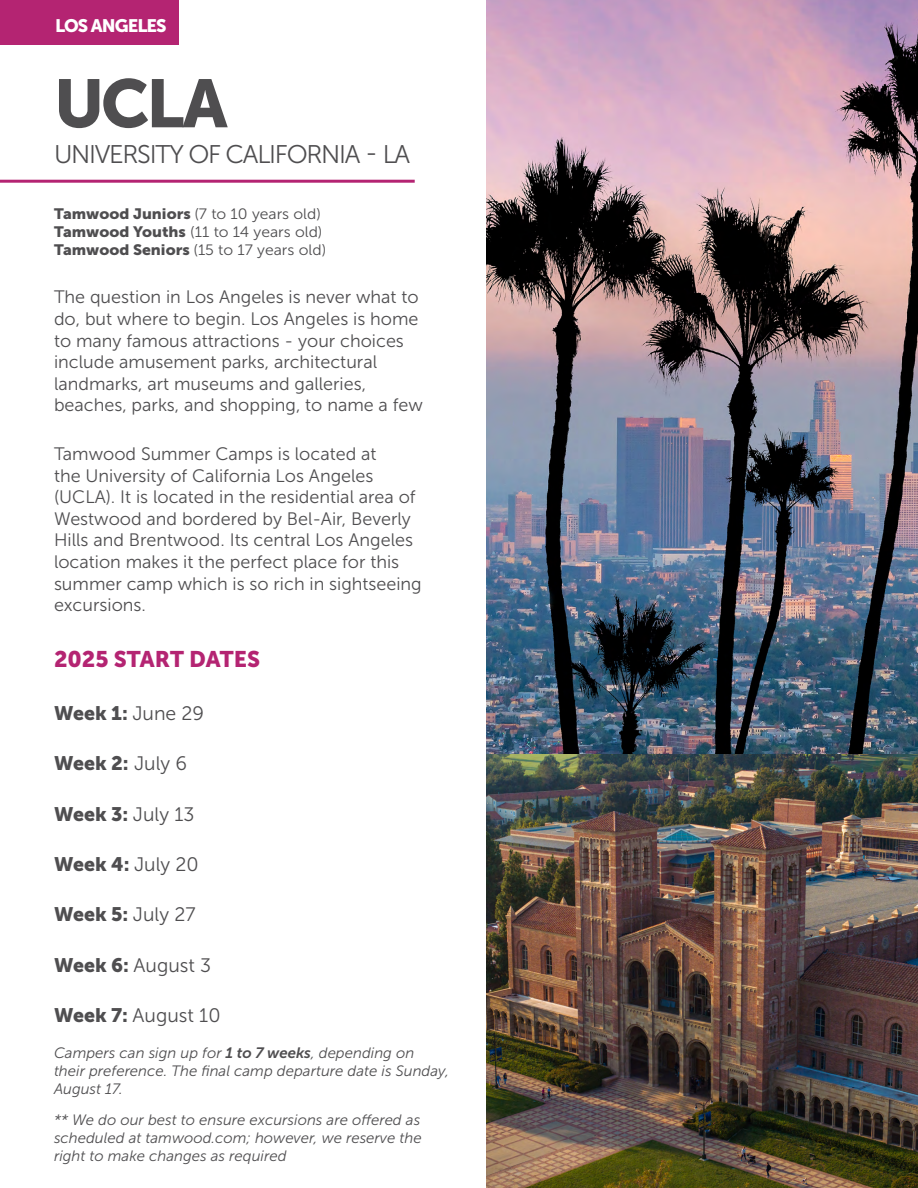
<style>
.page{position:relative;width:918px;height:1188px;background:#fff}
.page>*{position:absolute;margin:0;border:0;box-sizing:border-box;transform-origin:0 0}
.t1{font:67.5px "Museo Sans 900";color:#4f4e50}
.t2{font:25.5px "Museo Sans 300";letter-spacing:-.05em;color:#4f4e50}
.t3{font:22.5px "Museo Sans 900";color:#b42472}
.t4{font:19.5px "Museo Sans 900";color:#4f4e50}
.t5{font:19.5px "Museo Sans 300";color:#4f4e50}
.t6{font:18px/21.6px "Museo Sans 300";color:#4f4e50}
.t7{font:18px "Museo Sans 900";letter-spacing:-.05em;color:#fff}
.t8{font:italic 15px/18px "Museo Sans 300";color:#4f4e50;text-align:justify}
.t9{font:15px/18px "Museo Sans 300";color:#4f4e50;scale:1.05 1}
.s1{font-family:"Museo Sans 900"}
.s2{font-family:"Museo Sans 300"}
.s3{font-family:"Museo Sans 700"}
</style>
<div class="page">
<hr style="left:0;top:180px;width:415px;height:3px;background:#b42472">
<div style="left:0;top:0;width:178px;height:44px;background:#b42472"></div>
<img style="left:486px;top:0;width:432px;height:1188px">
<p class="t7" style="left:55px;top:15px;width:108px">VANCOUVER</p>
<p class="t7" style="left:55px;top:15px;width:113px">LOS ANGELES</p>
<h1 class="t1" style="left:54px;top:65px;width:175px">UCLA</h1>
<h2 class="t2" style="left:54px;top:140px;width:358px">UNIVERSITY OF CALIFORNIA - LA</h2>
<p class="t9" style="left:54px;top:205px;width:261px"><span class="s1">Tamwood Juniors</span> (7 to 10 years old)<br><span class="s1">Tamwood Youths</span> (11 to 14 years old)<br><span class="s1">Tamwood Seniors</span> (15 to 17 years old)</p>
<p class="t6" style="left:54px;top:286px;width:370px">The question in Los Angeles is never what to do, but where to begin. Los Angeles is home to many famous attractions - your choices include amusement parks, architectural landmarks, art museums and galleries, beaches, parks, and shopping, to name a few</p>
<p class="t6" style="left:54px;top:443px;width:369px">Tamwood Summer Camps is located at<br>the University of California Los Angeles (UCLA). It is located in the residential area of Westwood and bordered by Bel-Air, Beverly Hills and Brentwood. Its central Los Angeles location makes it the perfect place for this summer camp which is so rich in sightseeing excursions.</p>
<p class="t3" style="left:54px;top:646px;width:208px">2025 START DATES</p>
<p class="t4" style="left:54px;top:702px;width:152px">Week 1: <span class="s2">June 29</span></p>
<p class="t4" style="left:54px;top:752px;width:135px">Week 2: <span class="s2">July 6</span></p>
<p class="t4" style="left:54px;top:803px;width:142px">Week 3: <span class="s2">July 13</span></p>
<p class="t4" style="left:54px;top:853px;width:146px">Week 4: <span class="s2">July 20</span></p>
<p class="t4" style="left:54px;top:904px;width:143px">Week 5: <span class="s2">July 27</span></p>
<p class="t5" style="left:54px;top:955px;width:159px"><span class="s1">Week 6:</span> August 3</p>
<p class="t5" style="left:54px;top:1005px;width:168px"><span class="s1">Week 7:</span> August 10</p>
<p class="t8" style="left:54px;top:1044px;width:397px;text-align:left">Campers can sign up for <span class="s3">1 to 7 weeks</span>, depending on their preference. The final camp departure date is Sunday,<br>August 17.</p>
<p class="t8" style="left:54px;top:1111px;width:369px">** We do our best to ensure excursions are offered as scheduled at tamwood.com; however, we reserve the right to make changes as required</p>
</div>
